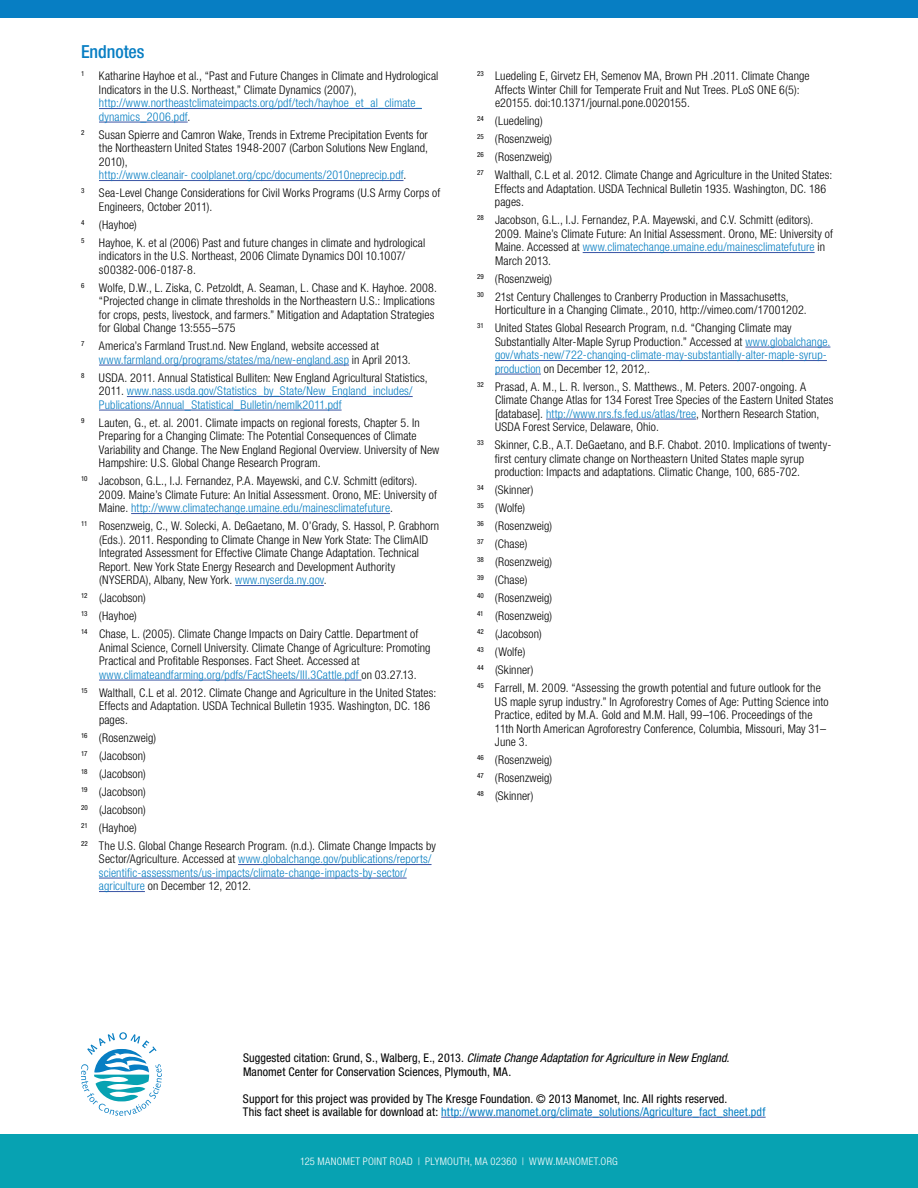
<style>
.page{position:relative;width:918px;height:1188px;background:#fff}
.page>*{position:absolute;margin:0;border:0;box-sizing:border-box;transform-origin:0 0}
.t1{font:500 condensed 18px "Helvetica Neue LT Std";letter-spacing:-.005em;color:#077ec3}
.t2{font:300 condensed 12px/13.5px "Helvetica Neue LT Std";letter-spacing:.01em;color:#000}
.t3{font:300 condensed 12px/13.5px "Helvetica Neue LT Std";letter-spacing:.01em;color:#077ec3}
.t4{font:condensed 12px/13.5px "Helvetica Neue LT Std";letter-spacing:.01em;color:#000}
.t5{font:300 condensed 10.5px "Helvetica Neue LT Std";letter-spacing:.025em;color:#fff}
.s1{color:#000}
.s2{color:#077ec3}
.s3{font-style:italic}
</style>
<div class="page">
<svg style="left:81px;top:1032px;width:81px;height:84px"></svg>
<hr style="left:441px;top:1117px;width:325px;height:1px;background:#3953a4">
<hr style="left:99px;top:108px;width:323px;height:1px;background:#3953a4">
<hr style="left:99px;top:122px;width:89px;height:1px;background:#3953a4">
<hr style="left:99px;top:180px;width:305px;height:1px;background:#3953a4">
<hr style="left:99px;top:365px;width:250px;height:1px;background:#3953a4">
<hr style="left:127px;top:396px;width:286px;height:1px;background:#3953a4">
<hr style="left:99px;top:410px;width:243px;height:1px;background:#3953a4">
<hr style="left:131px;top:513px;width:259px;height:1px;background:#3953a4">
<hr style="left:235px;top:585px;width:89px;height:1px;background:#3953a4">
<hr style="left:99px;top:680px;width:263px;height:1px;background:#3953a4">
<hr style="left:238px;top:864px;width:194px;height:1px;background:#3953a4">
<hr style="left:99px;top:878px;width:308px;height:1px;background:#3953a4">
<hr style="left:99px;top:891px;width:46px;height:1px;background:#3953a4">
<hr style="left:583px;top:252px;width:232px;height:1px;background:#3953a4">
<hr style="left:745px;top:347px;width:85px;height:1px;background:#3953a4">
<hr style="left:495px;top:360px;width:332px;height:1px;background:#3953a4">
<hr style="left:495px;top:374px;width:46px;height:1px;background:#3953a4">
<hr style="left:546px;top:419px;width:150px;height:1px;background:#3953a4">
<div style="left:0;top:1134px;width:918px;height:54px;background:#07a2b2"></div>
<div style="left:0;top:0;width:918px;height:18px;background:#077ec3"></div>
<h1 class="t1" style="left:81px;top:41px;width:65px">Endnotes</h1>
<p class="t2" style="left:99px;top:69px;width:341px;text-indent:-18px"><sup>1</sup> Katharine Hayhoe et al., “Past and Future Changes in Climate and Hydrological<br>Indicators in the U.S. Northeast,” Climate Dynamics (2007),</p>
<p class="t3" style="left:99px;top:96px;width:324px">http://www.northeastclimateimpacts.org/pdf/tech/hayhoe_et_al_climate_ dynamics_2006.pdf<span class="s1">.</span></p>
<p class="t2" style="left:99px;top:128px;width:331px;text-indent:-18px"><sup>2</sup> Susan Spierre and Camron Wake, Trends in Extreme Precipitation Events for the Northeastern United States 1948-2007 (Carbon Solutions New England, 2010),<br><span class="s2">http://www.cleanair- coolplanet.org/cpc/documents/2010neprecip.pdf</span>.</p>
<p class="t2" style="left:99px;top:186px;width:343px;text-indent:-18px"><sup>3</sup> Sea-Level Change Considerations for Civil Works Programs (U.S Army Corps of<br>Engineers, October 2011).</p>
<p class="t2" style="left:81px;top:216px;width:346px;line-height:18px"><sup>4</sup> (Hayhoe)<br><sup>5</sup> Hayhoe, K. et al (2006) Past and future changes in climate and hydrological</p>
<p class="t2" style="left:99px;top:249px;width:308px">indicators in the U.S. Northeast, 2006 Climate Dynamics DOI 10.1007/ s00382-006-0187-8.</p>
<p class="t2" style="left:99px;top:281px;width:340px;text-indent:-18px"><sup>6</sup> Wolfe, D.W., L. Ziska, C. Petzoldt, A. Seaman, L. Chase and K. Hayhoe. 2008. “Projected change in climate thresholds in the Northeastern U.S.: Implications for crops, pests, livestock, and farmers.” Mitigation and Adaptation Strategies for Global Change 13:555–575</p>
<p class="t2" style="left:99px;top:339px;width:313px;text-indent:-18px"><sup>7</sup> America’s Farmland Trust.nd. New England, website accessed at <span class="s2">www.farmland.org/programs/states/ma/new-england.asp</span> in April 2013.</p>
<p class="t3" style="left:99px;top:371px;width:330px;text-indent:-18px"><sup>8</sup> <span class="s1">USDA. 2011. Annual Statistical Bulliten: New England Agricultural Statistics,<br>2011.</span> www.nass.usda.gov/Statistics_by_State/New_England_includes/<br>Publications/Annual_Statistical_Bulletin/nemlk2011.pdf</p>
<p class="t2" style="left:99px;top:416px;width:342px;text-indent:-18px"><sup>9</sup> Lauten, G., et. al. 2001. Climate impacts on regional forests, Chapter 5. In Preparing for a Changing Climate: The Potential Consequences of Climate Variability and Change. The New England Regional Overview. University of New Hampshire: U.S. Global Change Research Program.</p>
<p class="t2" style="left:99px;top:474px;width:340px;text-indent:-18px"><sup>10</sup> Jacobson, G.L., I.J. Fernandez, P.A. Mayewski, and C.V. Schmitt (editors).<br>2009. Maine’s Climate Future: An Initial Assessment. Orono, ME: University of<br>Maine. <span class="s2">http://www.climatechange.umaine.edu/mainesclimatefuture</span>.</p>
<p class="t2" style="left:99px;top:519px;width:342px;text-indent:-18px"><sup>11</sup> Rosenzweig, C., W. Solecki, A. DeGaetano, M. O’Grady, S. Hassol, P. Grabhorn (Eds.). 2011. Responding to Climate Change in New York State: The ClimAID Integrated Assessment for Effective Climate Change Adaptation. Technical Report. New York State Energy Research and Development Authority (NYSERDA), Albany, New York. <span class="s2">www.nyserda.ny.gov</span>.</p>
<p class="t2" style="left:81px;top:589px;width:339px;line-height:18px"><sup>12</sup> (Jacobson)<br><sup>13</sup> (Hayhoe)<br><sup>14</sup> Chase, L. (2005). Climate Change Impacts on Dairy Cattle. Department of</p>
<p class="t2" style="left:99px;top:641px;width:333px">Animal Science, Cornell University. Climate Change of Agriculture: Promoting<br>Practical and Profitable Responses. Fact Sheet. Accessed at <span class="s2">www.climateandfarming.org/pdfs/FactSheets/III.3Cattle.pdf</span> on 03.27.13.</p>
<p class="t2" style="left:99px;top:686px;width:339px;text-indent:-18px"><sup>15</sup> Walthall, C.L et al. 2012. Climate Change and Agriculture in the United States:<br>Effects and Adaptation. USDA Technical Bulletin 1935. Washington, DC. 186 pages.</p>
<p class="t2" style="left:81px;top:729px;width:356px;line-height:18px"><sup>16</sup> (Rosenzweig)<br><sup>17</sup> (Jacobson)<br><sup>18</sup> (Jacobson)<br><sup>19</sup> (Jacobson)<br><sup>20</sup> (Jacobson)<br><sup>21</sup> (Hayhoe)<br><sup>22</sup> The U.S. Global Change Research Program. (n.d.). Climate Change Impacts by</p>
<p class="t3" style="left:99px;top:852px;width:334px"><span class="s1">Sector/Agriculture. Accessed at</span> www.globalchange.gov/publications/reports/ scientific-assessments/us-impacts/climate-change-impacts-by-sector/ agriculture <span class="s1">on December 12, 2012.</span></p>
<p class="t2" style="left:495px;top:69px;width:316px;text-indent:-18px"><sup>23</sup> Luedeling E, Girvetz EH, Semenov MA, Brown PH .2011. Climate Change<br>Affects Winter Chill for Temperate Fruit and Nut Trees. PLoS ONE 6(5): e20155. doi:10.1371/journal.pone.0020155.</p>
<p class="t2" style="left:477px;top:112px;width:357px;line-height:18px"><sup>24</sup> (Luedeling)<br><sup>25</sup> (Rosenzweig)<br><sup>26</sup> (Rosenzweig)<br><sup>27</sup> Walthall, C.L et al. 2012. Climate Change and Agriculture in the United States:</p>
<p class="t2" style="left:495px;top:182px;width:333px">Effects and Adaptation. USDA Technical Bulletin 1935. Washington, DC. 186 pages.</p>
<p class="t2" style="left:495px;top:213px;width:340px;text-indent:-18px"><sup>28</sup> Jacobson, G.L., I.J. Fernandez, P.A. Mayewski, and C.V. Schmitt (editors).<br>2009. Maine’s Climate Future: An Initial Assessment. Orono, ME: University of Maine. Accessed at <span class="s2">www.climatechange.umaine.edu/mainesclimatefuture</span> in March 2013.</p>
<p class="t2" style="left:477px;top:270px;width:313px;line-height:18px"><sup>29</sup> (Rosenzweig)<br><sup>30</sup> 21st Century Challenges to Cranberry Production in Massachusetts,</p>
<p class="t2" style="left:477px;top:301px;width:331px;line-height:18px;text-indent:18px">Horticulture in a Changing Climate., 2010, http://vimeo.com/17001202.<br><sup>31</sup> United States Global Research Program, n.d. “Changing Climate may</p>
<p class="t3" style="left:495px;top:335px;width:337px"><span class="s1">Substantially Alter-Maple Syrup Production.” Accessed at</span> www.globalchange. gov/whats-new/722-changing-climate-may-substantially-alter-maple-syrup&shy;production <span class="s1">on December 12, 2012,.</span></p>
<p class="t2" style="left:495px;top:380px;width:340px;text-indent:-18px"><sup>32</sup> Prasad, A. M., L. R. Iverson., S. Matthews., M. Peters. 2007-ongoing. A Climate Change Atlas for 134 Forest Tree Species of the Eastern United States [database]. <span class="s2">http://www.nrs.fs.fed.us/atlas/tree</span>, Northern Research Station, USDA Forest Service, Delaware, Ohio.</p>
<p class="t2" style="left:495px;top:438px;width:338px;text-indent:-18px"><sup>33</sup> Skinner, C.B., A.T. DeGaetano, and B.F. Chabot. 2010. Implications of twenty&shy;first century climate change on Northeastern United States maple syrup production: Impacts and adaptations. Climatic Change, 100, 685-702.</p>
<p class="t2" style="left:477px;top:481px;width:345px;line-height:18px"><sup>34</sup> (Skinner)<br><sup>35</sup> (Wolfe)<br><sup>36</sup> (Rosenzweig)<br><sup>37</sup> (Chase)<br><sup>38</sup> (Rosenzweig)<br><sup>39</sup> (Chase)<br><sup>40</sup> (Rosenzweig)<br><sup>41</sup> (Rosenzweig)<br><sup>42</sup> (Jacobson)<br><sup>43</sup> (Wolfe)<br><sup>44</sup> (Skinner)<br><sup>45</sup> Farrell, M. 2009. “Assessing the growth potential and future outlook for the</p>
<p class="t2" style="left:495px;top:695px;width:335px">US maple syrup industry.” In Agroforestry Comes of Age: Putting Science into Practice, edited by M.A. Gold and M.M. Hall, 99–106. Proceedings of the 11th North American Agroforestry Conference, Columbia, Missouri, May 31– June 3.</p>
<p class="t2" style="left:477px;top:751px;width:77px;line-height:18px;text-align:justify"><sup>46</sup> (Rosenzweig)<br><sup>47</sup> (Rosenzweig)<br><sup>48</sup> (Skinner)</p>
<p class="t4" style="left:243px;top:1051px;width:488px">Suggested citation: Grund, S., Walberg, E., 2013. <span class="s3">Climate Change Adaptation for Agriculture in New England.<br></span>Manomet Center for Conservation Sciences, Plymouth, MA.</p>
<p class="t4" style="left:243px;top:1091px;width:524px">Support for this project was provided by The Kresge Foundation. © 2013 Manomet, Inc. All rights reserved.<br>This fact sheet is available for download at: <span class="s2">http://www.manomet.org/climate_solutions/Agriculture_fact_sheet.pdf</span></p>
<p class="t5" style="left:300px;top:1155px;width:32px">125 Manomet</p>
<p class="t5" style="left:363px;top:1155px;width:11px">Point</p>
<p class="t5" style="left:390px;top:1155px;width:12px">Road</p>
<p class="t5" style="left:418px;top:1155px;width:20px">| Plymouth</p>
<p class="t5" style="left:470px;top:1155px;width:69px">, MA 02360 | www</p>
<p class="t5" style="left:553px;top:1155px;width:10px">.manomet</p>
<p class="t5" style="left:598px;top:1155px;width:9px">.org</p>
</div>
